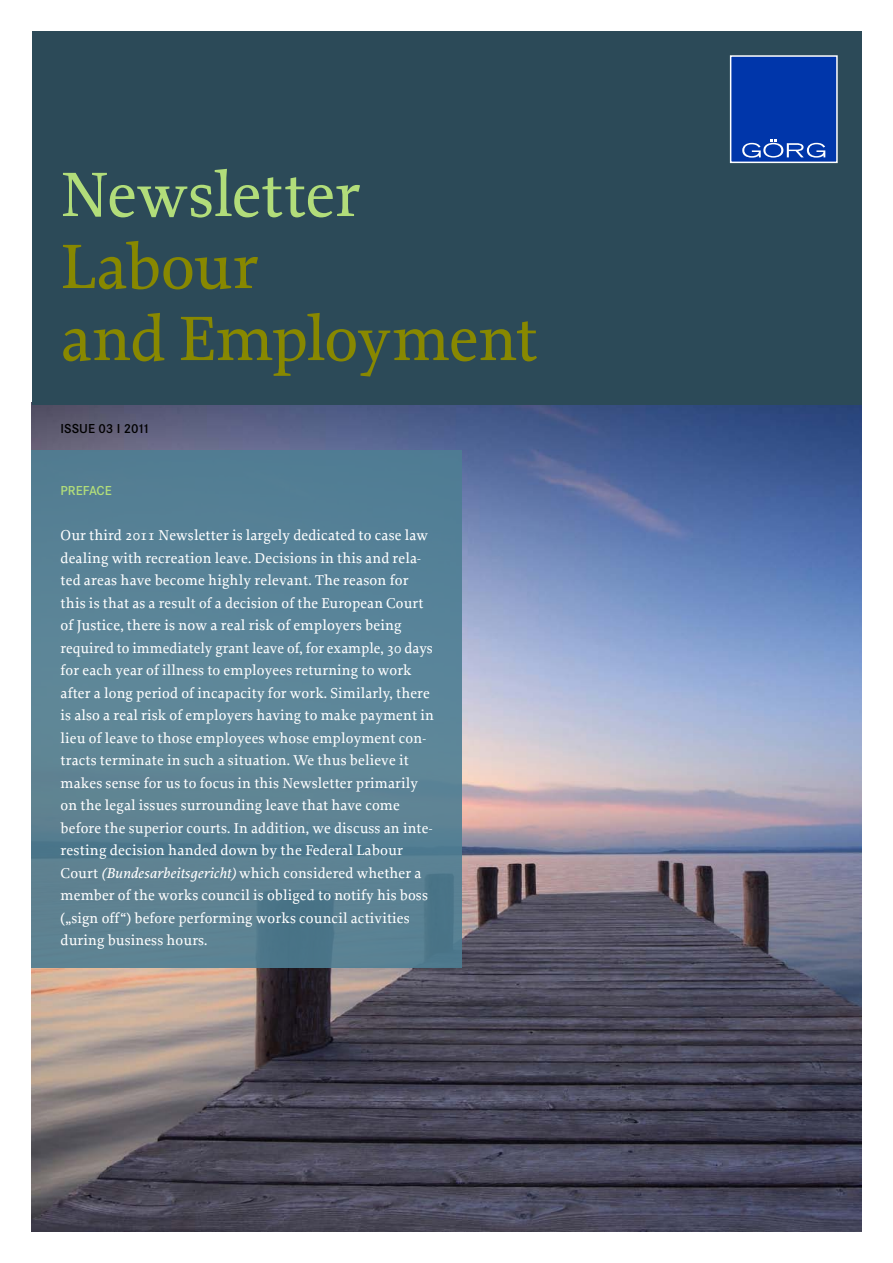
<style>
.page{position:relative;width:893px;height:1263px;background:#fff}
.page>*{position:absolute;margin:0;border:0;box-sizing:border-box;transform-origin:0 0}
.t1{font:500 66px/72px "Proforma";letter-spacing:-.02em;color:#880}
.t2{font:500 66px "Proforma";letter-spacing:-.01em;color:#b2dd7a}
.t3{font:500 15px/22.5px "Proforma";letter-spacing:.01em;color:#fff}
.t4{font:600 13.5px "Corporate S";color:#000}
.t5{font:600 13.5px "Corporate S";color:#b2dd7a}
.s1{font-style:italic}
</style>
<div class="page">
<img style="left:32px;top:405px;width:829px;height:826px">
<svg style="left:32px;top:450px;width:430px;height:518px;fill:#5b8395"></svg>
<div style="left:32px;top:32px;width:829px;height:373px;background:#2c4a58"></div>
<div style="left:731px;top:56px;width:106px;height:106px;background:#0036aa"></div>
<div style="left:730px;top:55px;width:108px;height:108px;border:2px solid #fff"></div>
<svg style="left:742px;top:140px;width:83px;height:18px"></svg>
<h1 class="t2" style="left:61px;top:154px;width:301px">Newsletter</h1>
<h1 class="t1" style="left:61px;top:230px;width:479px">Labour<br>and Employment</h1>
<p class="t4" style="left:61px;top:420px;width:91px">ISSUE 03 I 2011</p>
<p class="t5" style="left:61px;top:483px;width:53px">PREFACE</p>
<p class="t3" style="left:61px;top:524px;width:375px">Our third 2011 Newsletter is largely dedicated to case law dealing with recreation leave. Decisions in this and rela&shy;ted areas have become highly relevant. The reason for this is that as a result of a decision of the European Court of Justice, there is now a real risk of employers being required to immediately grant leave of, for example, 30 days for each year of illness to employees returning to work after a long period of incapacity for work. Similarly, there is also a real risk of employers having to make payment in lieu of leave to those employees whose employment con&shy;tracts terminate in such a situation. We thus believe it makes sense for us to focus in this Newsletter primarily on the legal issues surrounding leave that have come before the superior courts. In addition, we discuss an inte&shy;resting decision handed down by the Federal Labour Court <span class="s1">(Bundesarbeitsgericht)</span> which considered whether a member of the works council is obliged to notify his boss („sign off“) before performing works council activities during business hours.</p>
</div>
